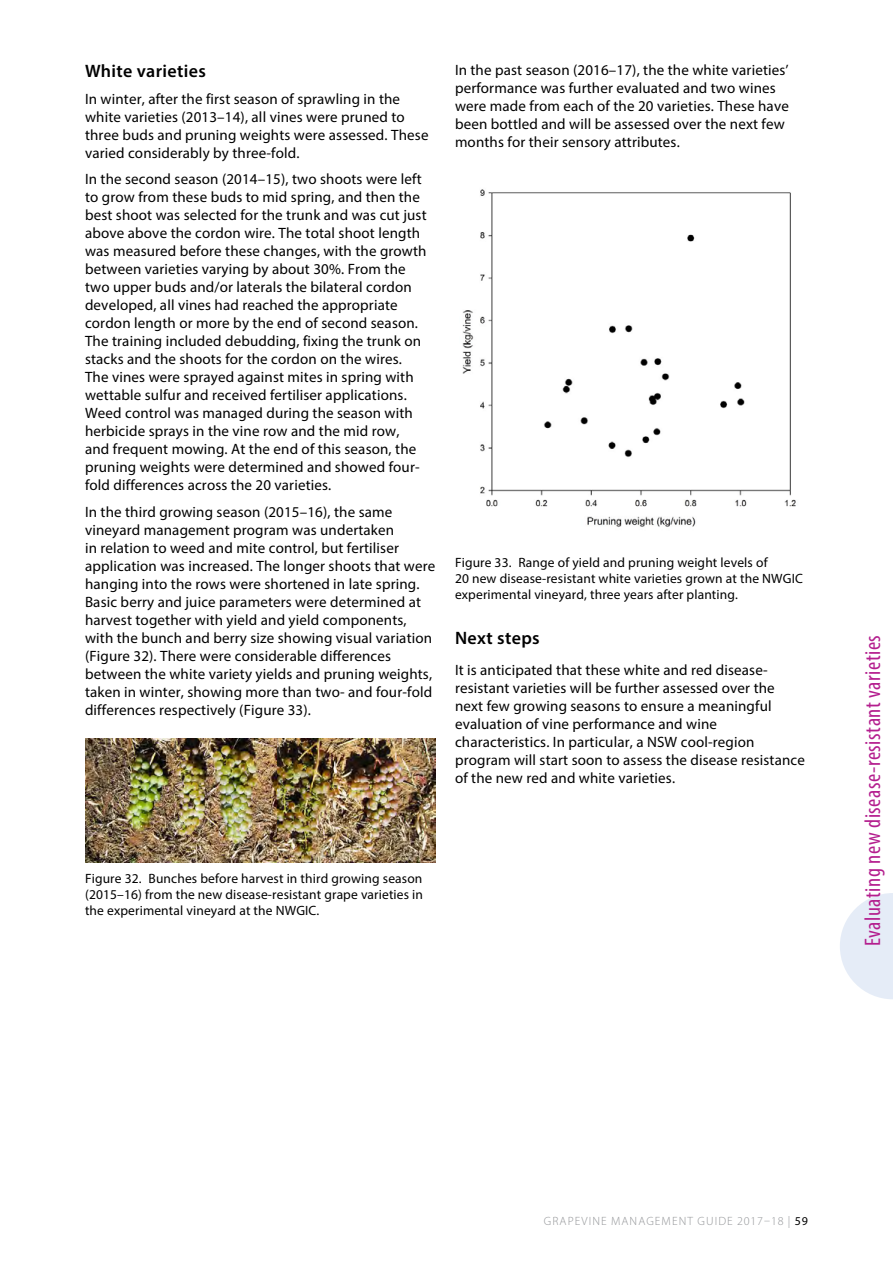
<style>
.page{position:relative;width:893px;height:1263px;background:#fff}
.page>*{position:absolute;margin:0;border:0;box-sizing:border-box;transform-origin:0 0}
.t1{font:condensed 22.5px "Myriad Pro";letter-spacing:.025em;color:#b41e8e}
.heading_3{font:600 18px "Myriad Pro";letter-spacing:.02em;color:#000}
.text{font:15px/18px "Myriad Pro";letter-spacing:.01em;color:#000}
.t2{font:13.5px/16.2px "Myriad Pro";letter-spacing:.01em;color:#000;text-align:justify}
.t3{font:300 12px "Myriad Pro";letter-spacing:.09em;color:#939598}
.s1{font-weight:400;color:#000}
</style>
<div class="page">
<svg style="left:840px;top:893px;width:53px;height:106px"></svg>
<img style="left:85px;top:739px;width:351px;height:123px">
<img style="left:462px;top:189px;width:334px;height:338px">
<h3 class="heading_3" style="left:85px;top:60px;width:122px">White varieties</h3>
<p class="text" style="left:85px;top:90px;width:345px">In winter, after the first season of sprawling in the white varieties (2013–14), all vines were pruned to three buds and pruning weights were assessed. These varied considerably by three-fold.</p>
<p class="text" style="left:85px;top:170px;width:343px">In the second season (2014–15), two shoots were left to grow from these buds to mid spring, and then the best shoot was selected for the trunk and was cut just above above the cordon wire. The total shoot length was measured before these changes, with the growth between varieties varying by about 30%. From the two upper buds and/or laterals the bilateral cordon developed, all vines had reached the appropriate cordon length or more by the end of second season.<br>The training included debudding, fixing the trunk on stacks and the shoots for the cordon on the wires.<br>The vines were sprayed against mites in spring with wettable sulfur and received fertiliser applications.<br>Weed control was managed during the season with herbicide sprays in the vine row and the mid row, and frequent mowing. At the end of this season, the pruning weights were determined and showed four&shy;fold differences across the 20 varieties.</p>
<p class="text" style="left:85px;top:503px;width:352px">In the third growing season (2015–16), the same vineyard management program was undertaken<br>in relation to weed and mite control, but fertiliser application was increased. The longer shoots that were hanging into the rows were shortened in late spring.<br>Basic berry and juice parameters were determined at harvest together with yield and yield components, with the bunch and berry size showing visual variation (Figure 32). There were considerable differences between the white variety yields and pruning weights, taken in winter, showing more than two- and four-fold differences respectively (Figure 33).</p>
<p class="text" style="left:455px;top:61px;width:335px">In the past season (2016–17), the the white varieties’ performance was further evaluated and two wines were made from each of the 20 varieties. These have been bottled and will be assessed over the next few months for their sensory attributes.</p>
<p class="t2" style="left:455px;top:554px;width:349px;text-align:left">Figure 33. Range of yield and pruning weight levels of<br>20 new disease-resistant white varieties grown at the NWGIC experimental vineyard, three years after planting.</p>
<h3 class="heading_3" style="left:455px;top:627px;width:86px">Next steps</h3>
<p class="text" style="left:455px;top:661px;width:351px">It is anticipated that these white and red disease&shy;resistant varieties will be further assessed over the next few growing seasons to ensure a meaningful evaluation of vine performance and wine characteristics. In particular, a NSW cool-region program will start soon to assess the disease resistance of the new red and white varieties.</p>
<p class="t2" style="left:85px;top:870px;width:340px">Figure 32. Bunches before harvest in third growing season (2015–16) from the new disease-resistant grape varieties in the experimental vineyard at the NWGIC.</p>
<h1 class="t1" style="left:859px;top:946px;width:313px;rotate:-90deg">Evaluating new disease-resistant varieties</h1>
<p class="t3" style="left:544px;top:1214px;width:266px">GRAPEVINE MANAGEMENT GUIDE 2017–18 | <span class="s1">59</span></p>
</div>
